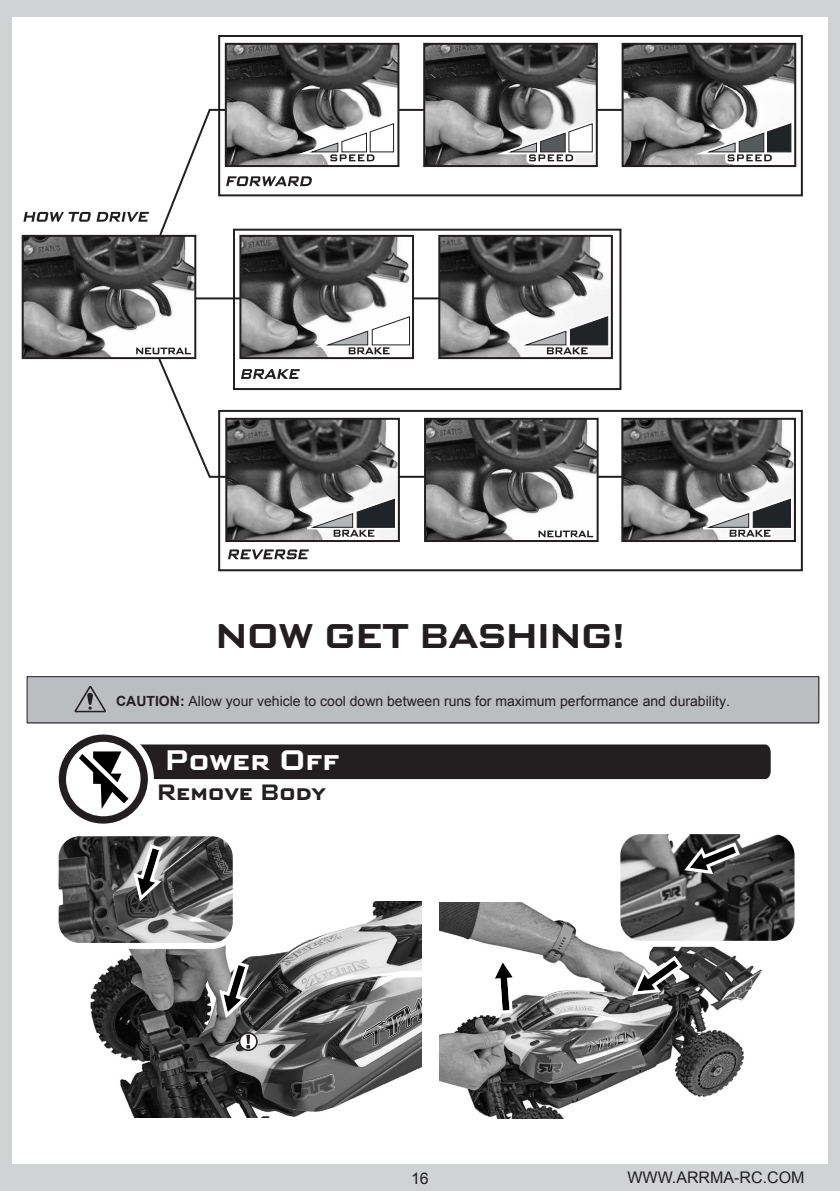
<style>
.page{position:relative;width:840px;height:1191px;background:#fff}
.page>*{position:absolute;margin:0;border:0;box-sizing:border-box;transform-origin:0 0}
.t1{font:700 34px "Bank Gothic";color:#231f20}
.t2{font:700 28px "Bank Gothic";color:#fff}
.t3{font:700 22px "Bank Gothic";color:#231f20}
.t4{font:16px "Arial";color:#231f20}
.t5{font:14px "Arial";color:#231f20}
.s1{font-weight:700}
</style>
<div class="page">
<div style="left:0;top:0;width:839px;height:1191px;background:#d1d2d4"></div>
<div style="left:12px;top:17px;width:815px;height:1146px;background:#fff"></div>
<hr style="left:181px;top:297px;width:271px;height:2px;background:#231f20">
<svg style="left:157px;top:108px;width:639px;height:129px"></svg>
<svg style="left:157px;top:356px;width:639px;height:123px"></svg>
<img style="left:25px;top:238px;width:168px;height:118px">
<div style="left:22px;top:235px;width:174px;height:124px;border:2px solid #231f20"></div>
<img style="left:228px;top:46px;width:168px;height:118px">
<div style="left:225px;top:43px;width:174px;height:124px;border:2px solid #231f20"></div>
<img style="left:441px;top:238px;width:168px;height:118px">
<div style="left:438px;top:235px;width:174px;height:124px;border:2px solid #231f20"></div>
<img style="left:426px;top:46px;width:168px;height:118px">
<div style="left:423px;top:43px;width:174px;height:124px;border:2px solid #231f20"></div>
<img style="left:242px;top:238px;width:169px;height:118px">
<div style="left:239px;top:235px;width:175px;height:124px;border:2px solid #231f20"></div>
<img style="left:228px;top:421px;width:168px;height:118px">
<div style="left:225px;top:418px;width:174px;height:124px;border:2px solid #231f20"></div>
<img style="left:624px;top:46px;width:168px;height:118px">
<div style="left:621px;top:43px;width:174px;height:124px;border:2px solid #231f20"></div>
<svg style="left:297px;top:120px;width:99px;height:44px"></svg>
<svg style="left:496px;top:120px;width:98px;height:44px"></svg>
<svg style="left:694px;top:120px;width:98px;height:44px"></svg>
<svg style="left:315px;top:314px;width:96px;height:42px"></svg>
<svg style="left:520px;top:314px;width:89px;height:42px"></svg>
<svg style="left:307px;top:496px;width:89px;height:43px"></svg>
<svg style="left:23px;top:212px;width:126px;height:10px"></svg>
<svg style="left:226px;top:176px;width:86px;height:10px"></svg>
<svg style="left:241px;top:369px;width:59px;height:10px"></svg>
<svg style="left:228px;top:549px;width:81px;height:10px"></svg>
<svg style="left:134px;top:345px;width:59px;height:11px"></svg>
<div style="left:218px;top:410px;width:584px;height:161px;border:2px solid #231f20"></div>
<div style="left:233px;top:229px;width:388px;height:161px;border:2px solid #231f20"></div>
<div style="left:218px;top:35px;width:584px;height:161px;border:2px solid #231f20"></div>
<svg style="left:58px;top:734px;width:712px;height:90px"></svg>
<div style="left:28px;top:677px;width:790px;height:46px;background:#bcbdc0"></div>
<div style="left:27px;top:676px;width:791px;height:47px;border:1px solid #231f20"></div>
<svg style="left:74px;top:686px;width:32px;height:26px"></svg>
<img style="left:90px;top:901px;width:331px;height:216px">
<img style="left:439px;top:902px;width:324px;height:216px">
<svg style="left:487px;top:955px;width:33px;height:59px"></svg>
<svg style="left:219px;top:961px;width:30px;height:57px"></svg>
<svg style="left:612px;top:934px;width:82px;height:81px"></svg>
<img style="left:60px;top:837px;width:176px;height:109px">
<div style="left:53px;top:830px;width:186px;height:119px;border:6px solid #fff;border-radius:24px"></div>
<svg style="left:133px;top:844px;width:30px;height:57px"></svg>
<img style="left:617px;top:835px;width:176px;height:108px">
<div style="left:614px;top:828px;width:186px;height:118px;border:6px solid #fff;border-radius:24px"></div>
<svg style="left:683px;top:842px;width:56px;height:32px"></svg>
<svg style="left:239px;top:1032px;width:18px;height:19px"></svg>
<img style="left:427px;top:421px;width:168px;height:118px">
<div style="left:424px;top:418px;width:174px;height:124px;border:2px solid #231f20"></div>
<svg style="left:536px;top:528px;width:59px;height:11px"></svg>
<img style="left:624px;top:421px;width:168px;height:118px">
<div style="left:621px;top:418px;width:174px;height:124px;border:2px solid #231f20"></div>
<svg style="left:702px;top:496px;width:90px;height:43px"></svg>
<p class="t1" style="left:215px;top:615px;width:410px">NOW GET BASHING!</p>
<p class="t5" style="left:116px;top:692px;width:615px"><span class="s1">CAUTION:</span> Allow your vehicle to cool down between runs for maximum performance and durability.</p>
<p class="t2" style="left:165px;top:743px;width:175px">Power Off</p>
<p class="t3" style="left:157px;top:779px;width:170px">Remove Body</p>
<p class="t4" style="left:411px;top:1167px;width:19px">16</p>
<p class="t4" style="left:627px;top:1166px;width:178px">WWW.ARRMA-RC.COM</p>
</div>
